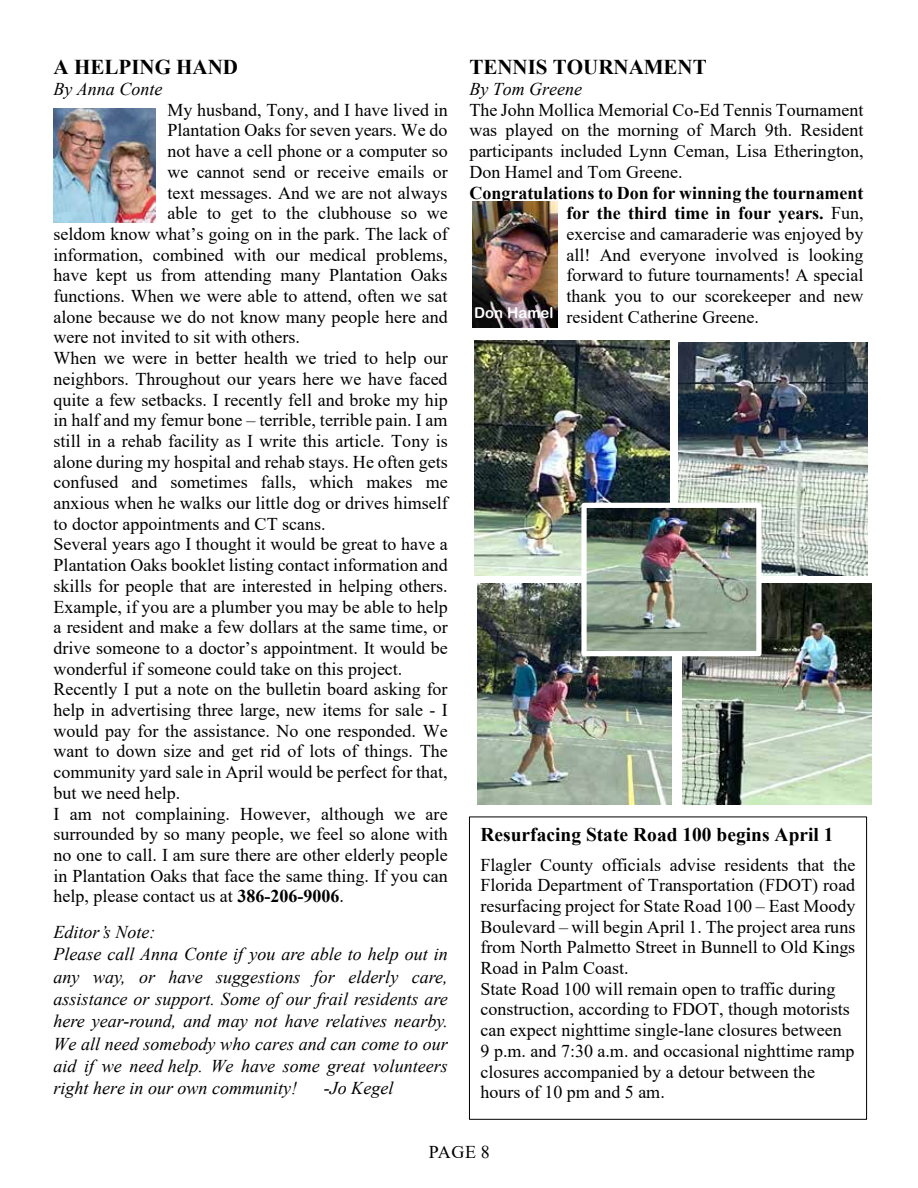
<style>
.page{position:relative;width:918px;height:1188px;background:#fff}
.page>*{position:absolute;margin:0;border:0;box-sizing:border-box;transform-origin:0 0}
.t1{font:700 21px "Times New Roman";color:#000}
.t2{font:700 19.5px "Times New Roman";color:#000}
.t3{font:18px/20.7px "Times New Roman";color:#000;text-align:justify}
.t4{font:italic 18px/22.4px "Times New Roman";color:#000}
.t5{font:15px "Arial Rounded MT Bold";letter-spacing:-.005em;color:#fff}
.s1{font-weight:700}
</style>
<div class="page">
<img style="left:54px;top:108px;width:102px;height:114px">
<img style="left:478px;top:583px;width:193px;height:221px">
<img style="left:679px;top:342px;width:188px;height:234px">
<img style="left:474px;top:341px;width:195px;height:235px">
<img style="left:682px;top:583px;width:189px;height:221px">
<img style="left:587px;top:509px;width:169px;height:141px">
<div style="left:581px;top:503px;width:181px;height:153px;border:5px solid #fff"></div>
<div style="left:469px;top:817px;width:398px;height:303px;border:1px solid #000"></div>
<img style="left:473px;top:201px;width:85px;height:103px">
<img style="left:472px;top:304px;width:86px;height:24px">
<p class="t1" style="left:54px;top:52px;width:186px">A HELPING HAND</p>
<p class="t4" style="left:54px;top:77px;width:110px">By Anna Conte</p>
<p class="t3" style="left:168px;top:99px;width:282px">My husband, Tony, and I have lived in</p>
<p class="t3" style="left:168px;top:120px;width:282px">Plantation Oaks for seven years. We do</p>
<p class="t3" style="left:168px;top:140px;width:282px">not have a cell phone or a computer so</p>
<p class="t3" style="left:168px;top:161px;width:282px">we cannot send or receive emails or</p>
<p class="t3" style="left:168px;top:182px;width:282px">text messages. And we are not always</p>
<p class="t3" style="left:168px;top:202px;width:282px">able to get to the clubhouse so we</p>
<p class="t3" style="left:54px;top:223px;width:396px">seldom know what’s going on in the park. The lack of</p>
<p class="t3" style="left:54px;top:244px;width:396px">information, combined with our medical problems,</p>
<p class="t3" style="left:54px;top:264px;width:396px">have kept us from attending many Plantation Oaks</p>
<p class="t3" style="left:54px;top:285px;width:395px">functions. When we were able to attend, often we sat</p>
<p class="t3" style="left:54px;top:306px;width:396px">alone because we do not know many people here and</p>
<p class="t3" style="left:54px;top:327px;width:248px">were not invited to sit with others.</p>
<p class="t3" style="left:54px;top:347px;width:396px">When we were in better health we tried to help our</p>
<p class="t3" style="left:54px;top:368px;width:396px">neighbors. Throughout our years here we have faced</p>
<p class="t3" style="left:54px;top:389px;width:396px">quite a few setbacks. I recently fell and broke my hip</p>
<p class="t3" style="left:54px;top:409px;width:395px">in half and my femur bone – terrible, terrible pain. I am</p>
<p class="t3" style="left:54px;top:430px;width:396px">still in a rehab facility as I write this article. Tony is</p>
<p class="t3" style="left:54px;top:451px;width:396px">alone during my hospital and rehab stays. He often gets</p>
<p class="t3" style="left:54px;top:471px;width:396px">confused and sometimes falls, which makes me</p>
<p class="t3" style="left:54px;top:492px;width:396px">anxious when he walks our little dog or drives himself</p>
<p class="t3" style="left:54px;top:513px;width:273px">to doctor appointments and CT scans.</p>
<p class="t3" style="left:54px;top:534px;width:396px">Several years ago I thought it would be great to have a</p>
<p class="t3" style="left:54px;top:554px;width:396px">Plantation Oaks booklet listing contact information and</p>
<p class="t3" style="left:54px;top:575px;width:396px">skills for people that are interested in helping others.</p>
<p class="t3" style="left:54px;top:596px;width:396px">Example, if you are a plumber you may be able to help</p>
<p class="t3" style="left:54px;top:616px;width:396px">a resident and make a few dollars at the same time, or</p>
<p class="t3" style="left:54px;top:637px;width:396px">drive someone to a doctor’s appointment. It would be</p>
<p class="t3" style="left:54px;top:658px;width:350px">wonderful if someone could take on this project.</p>
<p class="t3" style="left:54px;top:678px;width:396px">Recently I put a note on the bulletin board asking for</p>
<p class="t3" style="left:54px;top:699px;width:396px">help in advertising three large, new items for sale - I</p>
<p class="t3" style="left:54px;top:720px;width:396px">would pay for the assistance. No one responded. We</p>
<p class="t3" style="left:54px;top:741px;width:396px">want to down size and get rid of lots of things. The</p>
<p class="t3" style="left:54px;top:761px;width:396px">community yard sale in April would be perfect for that,</p>
<p class="t3" style="left:54px;top:782px;width:128px">but we need help.</p>
<p class="t3" style="left:54px;top:803px;width:396px">I am not complaining. However, although we are</p>
<p class="t3" style="left:54px;top:823px;width:396px">surrounded by so many people, we feel so alone with</p>
<p class="t3" style="left:54px;top:844px;width:396px">no one to call. I am sure there are other elderly people</p>
<p class="t3" style="left:54px;top:865px;width:396px">in Plantation Oaks that face the same thing. If you can</p>
<p class="t3" style="left:54px;top:885px;width:292px">help, please contact us at <span class="s1">386-206-9006</span>.</p>
<p class="t4" style="left:54px;top:920px;width:396px">Editor’s Note:<br>Please call Anna Conte if you are able to help out in any way, or have suggestions for elderly care, assistance or support. Some of our frail residents are here year-round, and may not have relatives nearby.<br>We all need somebody who cares and can come to our aid if we need help. We have some great volunteers right here in our own community!</p>
<p class="t4" style="left:324px;top:1077px;width:71px">-Jo Kegel</p>
<p class="t1" style="left:469px;top:52px;width:239px">TENNIS TOURNAMENT</p>
<p class="t4" style="left:469px;top:77px;width:114px">By Tom Greene</p>
<p class="t3" style="left:469px;top:99px;width:396px">The John Mollica Memorial Co-Ed Tennis Tournament was played on the morning of March 9th. Resident participants included Lynn Ceman, Lisa Etherington, Don Hamel and Tom Greene.</p>
<p class="t3" style="left:567px;top:182px;width:299px;text-indent:-97px"><span class="s1">Congratulations to Don for winning the tournament for the third time in four years.</span> Fun, exercise and camaraderie was enjoyed by all! And everyone involved is looking forward to future tournaments! A special thank you to our scorekeeper and new resident Catherine Greene.</p>
<p class="t5" style="left:474px;top:304px;width:81px">Don Hamel</p>
<p class="t2" style="left:481px;top:820px;width:354px">Resurfacing State Road 100 begins April 1</p>
<p class="t3" style="left:481px;top:854px;width:376px;text-align:left">Flagler County officials advise residents that the Florida Department of Transportation (FDOT) road resurfacing project for State Road 100 – East Moody Boulevard – will begin April 1. The project area runs from North Palmetto Street in Bunnell to Old Kings Road in Palm Coast.<br>State Road 100 will remain open to traffic during construction, according to FDOT, though motorists can expect nighttime single-lane closures between 9 p.m. and 7:30 a.m. and occasional nighttime ramp closures accompanied by a detour between the hours of 10 pm and 5 am.</p>
<p class="t3" style="left:429px;top:1141px;width:63px">PAGE 8</p>
</div>
